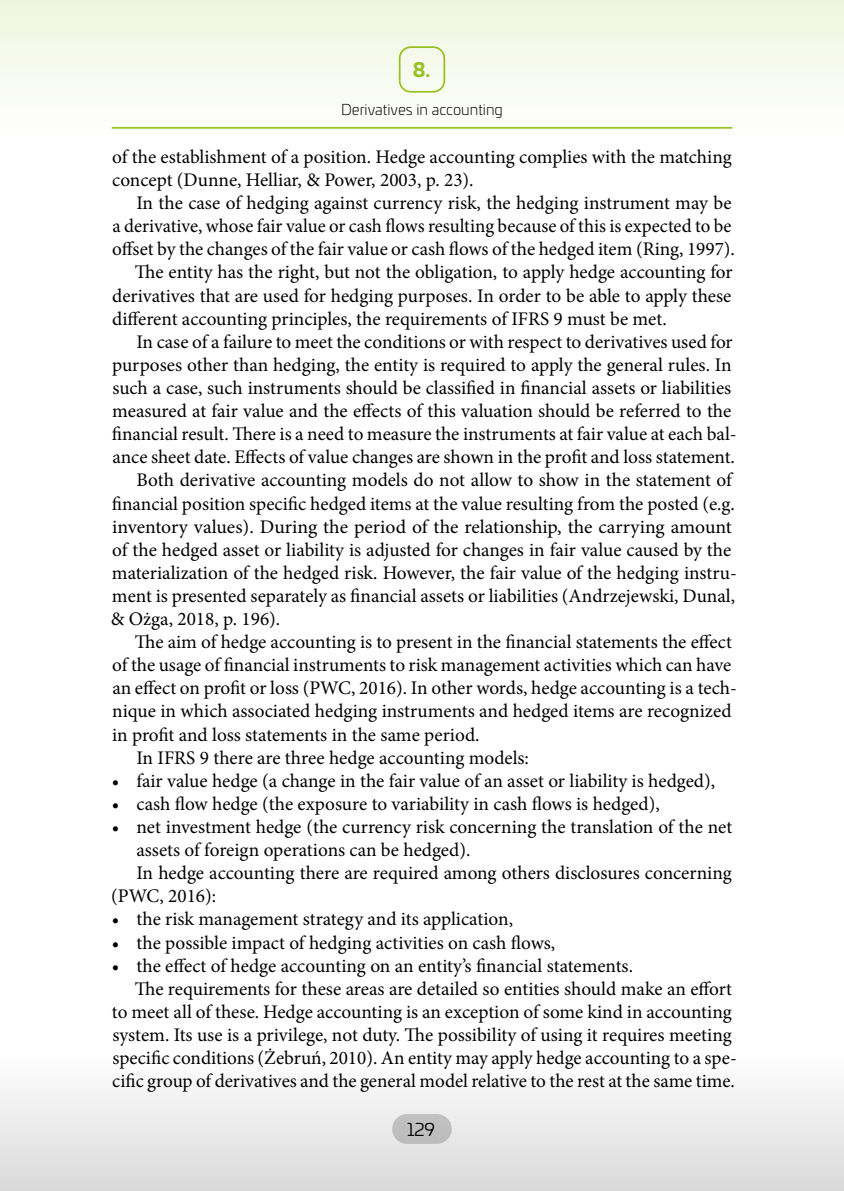
<style>
.page{position:relative;width:844px;height:1191px;background:#fff}
.page>*{position:absolute;margin:0;border:0;box-sizing:border-box;transform-origin:0 0}
.t1{font:19.25px/23.1px "Minion Pro";color:#000}
.t2{font:700 19.25px "Univia Pro";color:#97c221}
.t3{font:17.5px "Univia Pro";color:#000}
.t4{font:300 14.88px "Univia Pro";color:#000}
</style>
<div class="page">
<div style="left:0;top:1052px;width:843px;height:139px;background:linear-gradient(to bottom,#fff,#d9d9d9)"></div>
<div style="left:0;top:0;width:843px;height:139px;background:linear-gradient(to bottom,#f0f6e0,#fbfcf8)"></div>
<p class="t2" style="left:412px;top:55px;width:19px">8.</p>
<p class="t4" style="left:341px;top:99px;width:163px">Derivatives in accounting</p>
<p class="t1" style="left:112px;top:145px;width:621px">of the establishment of a position. Hedge accounting complies with the matching concept (Dunne, Helliar, &amp; Power, 2003, p. 23).</p>
<p class="t1" style="left:136px;top:191px;width:596px">In the case of hedging against currency risk, the hedging instrument may be</p>
<p class="t1" style="left:112px;top:215px;width:620px">a derivative, whose fair value or cash flows resulting because of this is expected to be</p>
<p class="t1" style="left:112px;top:238px;width:624px">offset by the changes of the fair value or cash flows of the hedged item (Ring, 1997).</p>
<p class="t1" style="left:135px;top:261px;width:599px">The entity has the right, but not the obligation, to apply hedge accounting for</p>
<p class="t1" style="left:112px;top:284px;width:620px">derivatives that are used for hedging purposes. In order to be able to apply these</p>
<p class="t1" style="left:112px;top:307px;width:556px">different accounting principles, the requirements of IFRS 9 must be met.</p>
<p class="t1" style="left:136px;top:330px;width:597px">In case of a failure to meet the conditions or with respect to derivatives used for</p>
<p class="t1" style="left:112px;top:353px;width:621px">purposes other than hedging, the entity is required to apply the general rules. In</p>
<p class="t1" style="left:112px;top:376px;width:620px">such a case, such instruments should be classified in financial assets or liabilities</p>
<p class="t1" style="left:112px;top:399px;width:620px">measured at fair value and the effects of this valuation should be referred to the</p>
<p class="t1" style="left:112px;top:422px;width:626px">financial result. There is a need to measure the instruments at fair value at each bal-</p>
<p class="t1" style="left:112px;top:446px;width:624px">ance sheet date. Effects of value changes are shown in the profit and loss statement.</p>
<p class="t1" style="left:136px;top:469px;width:597px">Both derivative accounting models do not allow to show in the statement of</p>
<p class="t1" style="left:112px;top:492px;width:624px">financial position specific hedged items at the value resulting from the posted (e.g.</p>
<p class="t1" style="left:112px;top:515px;width:621px">inventory values). During the period of the relationship, the carrying amount</p>
<p class="t1" style="left:112px;top:538px;width:620px">of the hedged asset or liability is adjusted for changes in fair value caused by the</p>
<p class="t1" style="left:112px;top:561px;width:626px">materialization of the hedged risk. However, the fair value of the hedging instru-</p>
<p class="t1" style="left:112px;top:584px;width:624px">ment is presented separately as financial assets or liabilities (Andrzejewski, Dunal,</p>
<p class="t1" style="left:111px;top:607px;width:171px">&amp; Ożga, 2018, p. 196).</p>
<p class="t1" style="left:135px;top:630px;width:598px">The aim of hedge accounting is to present in the financial statements the effect</p>
<p class="t1" style="left:112px;top:653px;width:620px">of the usage of financial instruments to risk management activities which can have</p>
<p class="t1" style="left:112px;top:677px;width:625px">an effect on profit or loss (PWC, 2016). In other words, hedge accounting is a tech-</p>
<p class="t1" style="left:112px;top:700px;width:620px">nique in which associated hedging instruments and hedged items are recognized</p>
<p class="t1" style="left:112px;top:723px;width:369px">in profit and loss statements in the same period.</p>
<p class="t1" style="left:136px;top:746px;width:394px">In IFRS 9 there are three hedge accounting models:</p>
<p class="t1" style="left:112px;top:769px;width:605px">• fair value hedge (a change in the fair value of an asset or liability is hedged),</p>
<p class="t1" style="left:112px;top:792px;width:549px">• cash flow hedge (the exposure to variability in cash flows is hedged),</p>
<p class="t1" style="left:112px;top:815px;width:622px">• net investment hedge (the currency risk concerning the translation of the net</p>
<p class="t1" style="left:136px;top:838px;width:335px">assets of foreign operations can be hedged).</p>
<p class="t1" style="left:136px;top:861px;width:596px">In hedge accounting there are required among others disclosures concerning</p>
<p class="t1" style="left:111px;top:884px;width:107px">(PWC, 2016):</p>
<p class="t1" style="left:112px;top:908px;width:403px">• the risk management strategy and its application,</p>
<p class="t1" style="left:112px;top:931px;width:445px">• the possible impact of hedging activities on cash flows,</p>
<p class="t1" style="left:112px;top:954px;width:522px">• the effect of hedge accounting on an entity’s financial statements.</p>
<p class="t1" style="left:135px;top:977px;width:598px">The requirements for these areas are detailed so entities should make an effort</p>
<p class="t1" style="left:112px;top:1000px;width:621px">to meet all of these. Hedge accounting is an exception of some kind in accounting</p>
<p class="t1" style="left:112px;top:1023px;width:620px">system. Its use is a privilege, not duty. The possibility of using it requires meeting</p>
<p class="t1" style="left:112px;top:1046px;width:625px">specific conditions (Żebruń, 2010). An entity may apply hedge accounting to a spe-</p>
<p class="t1" style="left:112px;top:1069px;width:624px">cific group of derivatives and the general model relative to the rest at the same time.</p>
<p class="t3" style="left:407px;top:1116px;width:30px">129</p>
</div>
